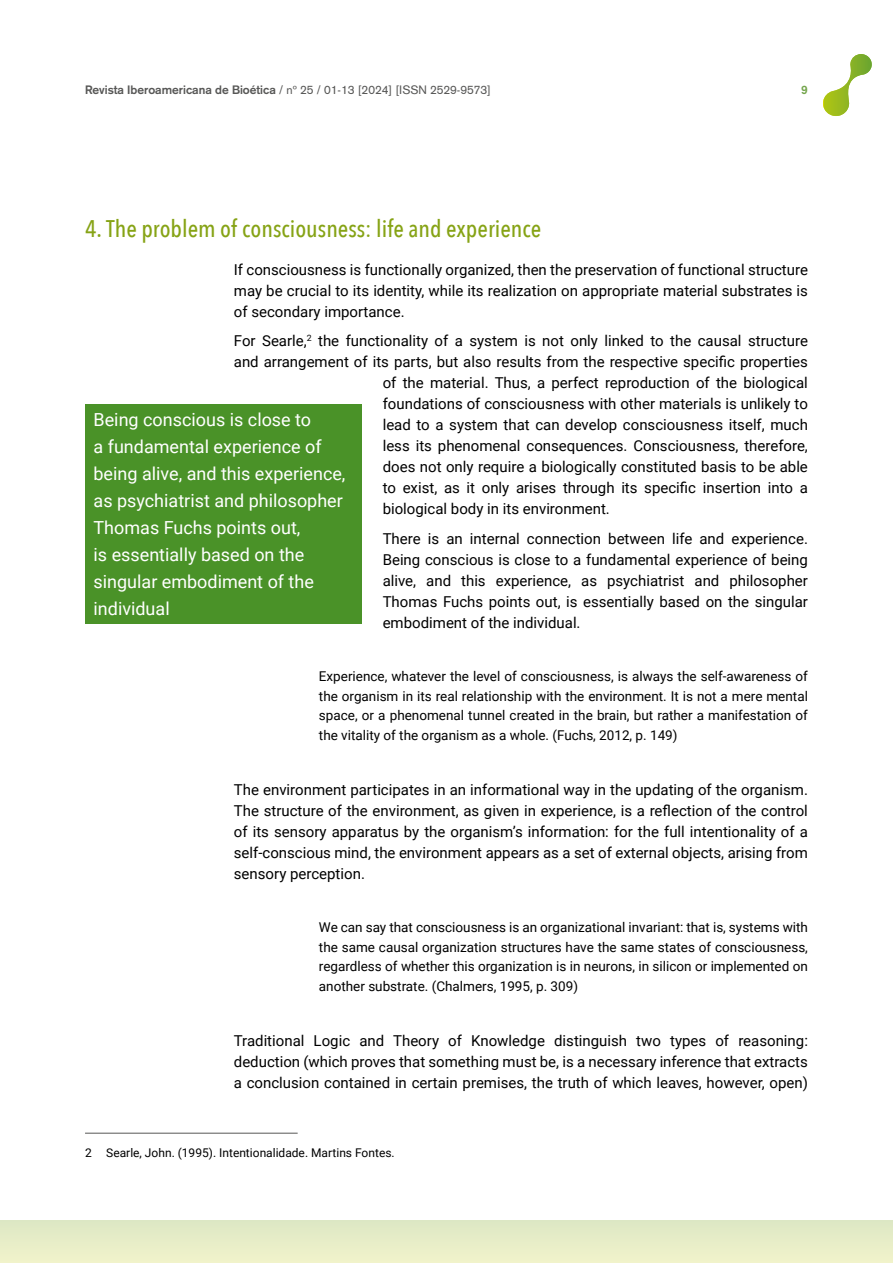
<style>
.page{position:relative;width:893px;height:1263px;background:#fff}
.page>*{position:absolute;margin:0;border:0;box-sizing:border-box;transform-origin:0 0}
.t1{font:500 24px "Avenir Next Condensed";color:#86a315}
.t2{font:18px/27px "Roboto";color:#fff}
.t3{font:15px/21px "Roboto";color:#000;text-align:justify}
.t4{font:13.5px/19.5px "Roboto";color:#000;text-align:justify}
.t5{font:12px "Akzidenz Grotesk";color:#575756}
.t6{font:12px "Roboto";color:#000}
.t7{font:700 12px "Akzidenz Grotesk";color:#74a54c}
.s1{font-weight:700}
</style>
<div class="page">
<div style="left:0;top:1220px;width:893px;height:43px;background:#e7edc8"></div>
<svg style="left:823px;top:54px;width:49px;height:62px"></svg>
<hr style="left:85px;top:1133px;width:213px;height:1px;background:#575756">
<div style="left:85px;top:404px;width:276px;height:219px;background:#4a9228"></div>
<p class="t5" style="left:85px;top:83px;width:407px"><span class="s1">Revista Iberoamericana de Bioética</span> / nº 25 / 01-13 [2024] [ISSN 2529-9573]</p>
<p class="t7" style="left:801px;top:83px;width:8px">9</p>
<h1 class="t1" style="left:85px;top:214px;width:458px">4. The problem of consciousness: life and experience</h1>
<p class="t3" style="left:234px;top:258px;width:576px">If consciousness is functionally organized, then the preservation of functional structure may be crucial to its identity, while its realization on appropriate material substrates is of secondary importance.</p>
<p class="t3" style="left:234px;top:330px;width:576px">For Searle,<sup>2</sup> the functionality of a system is not only linked to the causal structure</p>
<p class="t3" style="left:234px;top:351px;width:576px">and arrangement of its parts, but also results from the respective specific properties</p>
<p class="t3" style="left:383px;top:372px;width:427px">of the material. Thus, a perfect reproduction of the biological</p>
<p class="t3" style="left:383px;top:393px;width:427px">foundations of consciousness with other materials is unlikely to</p>
<p class="t3" style="left:383px;top:414px;width:427px">lead to a system that can develop consciousness itself, much</p>
<p class="t3" style="left:383px;top:435px;width:427px">less its phenomenal consequences. Consciousness, therefore,</p>
<p class="t3" style="left:383px;top:456px;width:427px">does not only require a biologically constituted basis to be able</p>
<p class="t3" style="left:383px;top:477px;width:427px">to exist, as it only arises through its specific insertion into a</p>
<p class="t3" style="left:383px;top:498px;width:229px">biological body in its environment.</p>
<p class="t3" style="left:383px;top:527px;width:427px">There is an internal connection between life and experience.<br>Being conscious is close to a fundamental experience of being alive, and this experience, as psychiatrist and philosopher Thomas Fuchs points out, is essentially based on the singular embodiment of the individual.</p>
<p class="t2" style="left:94px;top:405px;width:253px">Being conscious is close to<br>a fundamental experience of being alive, and this experience, as psychiatrist and philosopher<br>Thomas Fuchs points out,<br>is essentially based on the singular embodiment of the individual</p>
<p class="t4" style="left:319px;top:666px;width:490px">Experience, whatever the level of consciousness, is always the self-awareness of the organism in its real relationship with the environment. It is not a mere mental space, or a phenomenal tunnel created in the brain, but rather a manifestation of the vitality of the organism as a whole. (Fuchs, 2012, p. 149)</p>
<p class="t3" style="left:234px;top:778px;width:576px">The environment participates in an informational way in the updating of the organism.<br>The structure of the environment, as given in experience, is a reflection of the control of its sensory apparatus by the organism’s information: for the full intentionality of a self-conscious mind, the environment appears as a set of external objects, arising from sensory perception.</p>
<p class="t4" style="left:319px;top:917px;width:490px">We can say that consciousness is an organizational invariant: that is, systems with the same causal organization structures have the same states of consciousness, regardless of whether this organization is in neurons, in silicon or implemented on another substrate. (Chalmers, 1995, p. 309)</p>
<p class="t3" style="left:234px;top:1029px;width:576px">Traditional Logic and Theory of Knowledge distinguish two types of reasoning: deduction (which proves that something must be, is a necessary inference that extracts a conclusion contained in certain premises, the truth of which leaves, however, open)</p>
<p class="t6" style="left:85px;top:1144px;width:311px">2 Searle, John. (1995). Intentionalidade. Martins Fontes.</p>
</div>
